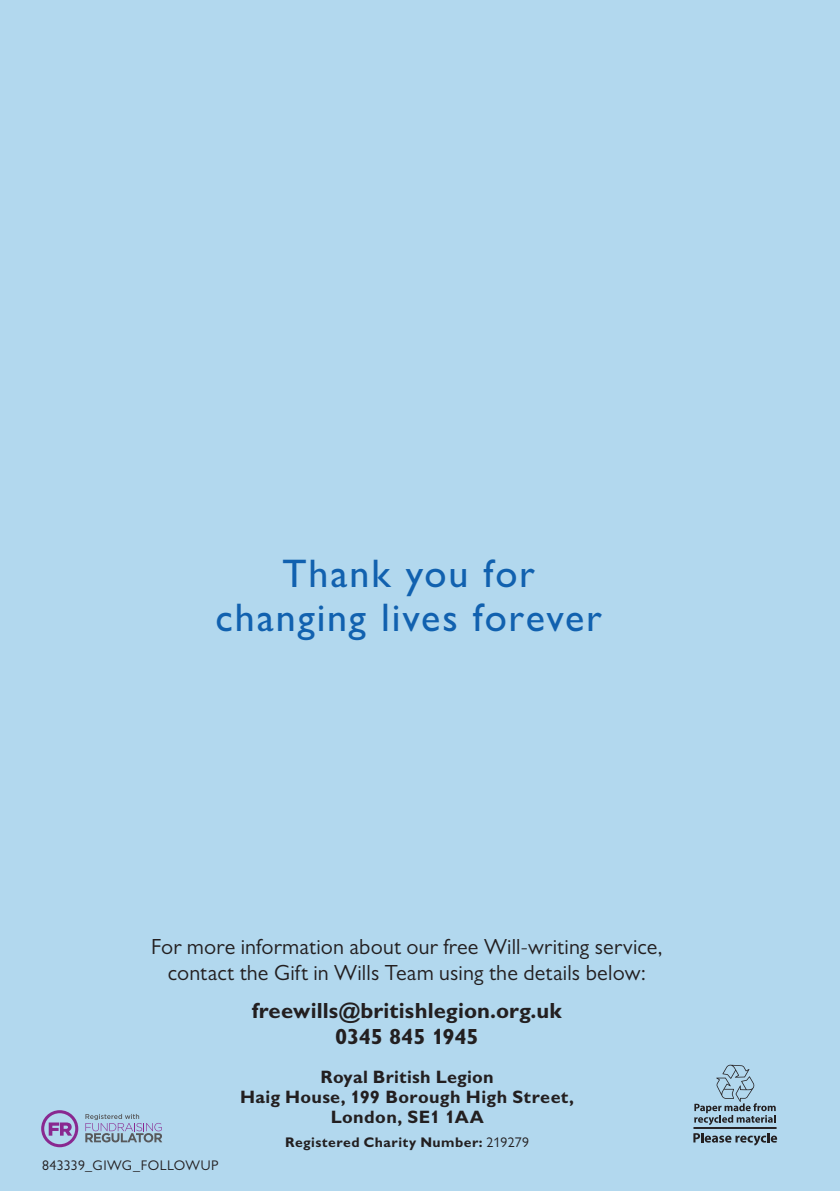
<style>
.page{position:relative;width:840px;height:1191px;background:#fff}
.page>*{position:absolute;margin:0;border:0;box-sizing:border-box;transform-origin:0 0}
.t1{font:500 40px/44px "Gill Sans MT Pro RBL";letter-spacing:.045em;color:#1161af;text-align:center}
.t2{font:22px/26.4px "Gill Sans MT Pro RBL";letter-spacing:.01em;color:#231f20;text-align:center}
.t3{font:700 22px/26.4px "Gill Sans MT Pro RBL";letter-spacing:.005em;color:#231f20;text-align:center}
.t4{font:700 18px/20px "Gill Sans MT Pro RBL";letter-spacing:.02em;color:#231f20;text-align:center}
.t5{font:700 14px "Gill Sans MT Pro RBL";letter-spacing:.03em;color:#231f20}
.t6{font:14px "Gill Sans MT Pro RBL";letter-spacing:.035em;color:#231f20}
.s1{font-weight:400}
</style>
<div class="page">
<div style="left:0;top:0;width:822px;height:1191px;background:#b2d8ee"></div>
<hr style="left:693px;top:1127px;width:83px;height:2px;background:#231f20">
<svg style="left:693px;top:1133px;width:83px;height:12px"></svg>
<svg style="left:694px;top:1064px;width:81px;height:61px"></svg>
<div style="left:822px;top:0;width:17px;height:1191px;background:#b2d8ee"></div>
<svg style="left:41px;top:1110px;width:37px;height:37px"></svg>
<svg style="left:85px;top:1113px;width:77px;height:29px"></svg>
<h1 class="t1" style="left:215px;top:551px;width:388px">Thank you for changing lives forever</h1>
<p class="t2" style="left:151px;top:933px;width:513px">For more information about our free Will-writing service, contact the Gift in Wills Team using the details below:</p>
<p class="t3" style="left:252px;top:997px;width:311px">freewills@britishlegion.org.uk<br>0345 845 1945</p>
<p class="t6" style="left:42px;top:1157px;width:178px">843339_GIWG_FOLLOWUP</p>
<p class="t4" style="left:240px;top:1066px;width:335px">Royal British Legion<br>Haig House, 199 Borough High Street,<br>London, SE1 1AA</p>
<p class="t5" style="left:285px;top:1133px;width:245px">Registered Charity Number: <span class="s1">219279</span></p>
</div>
